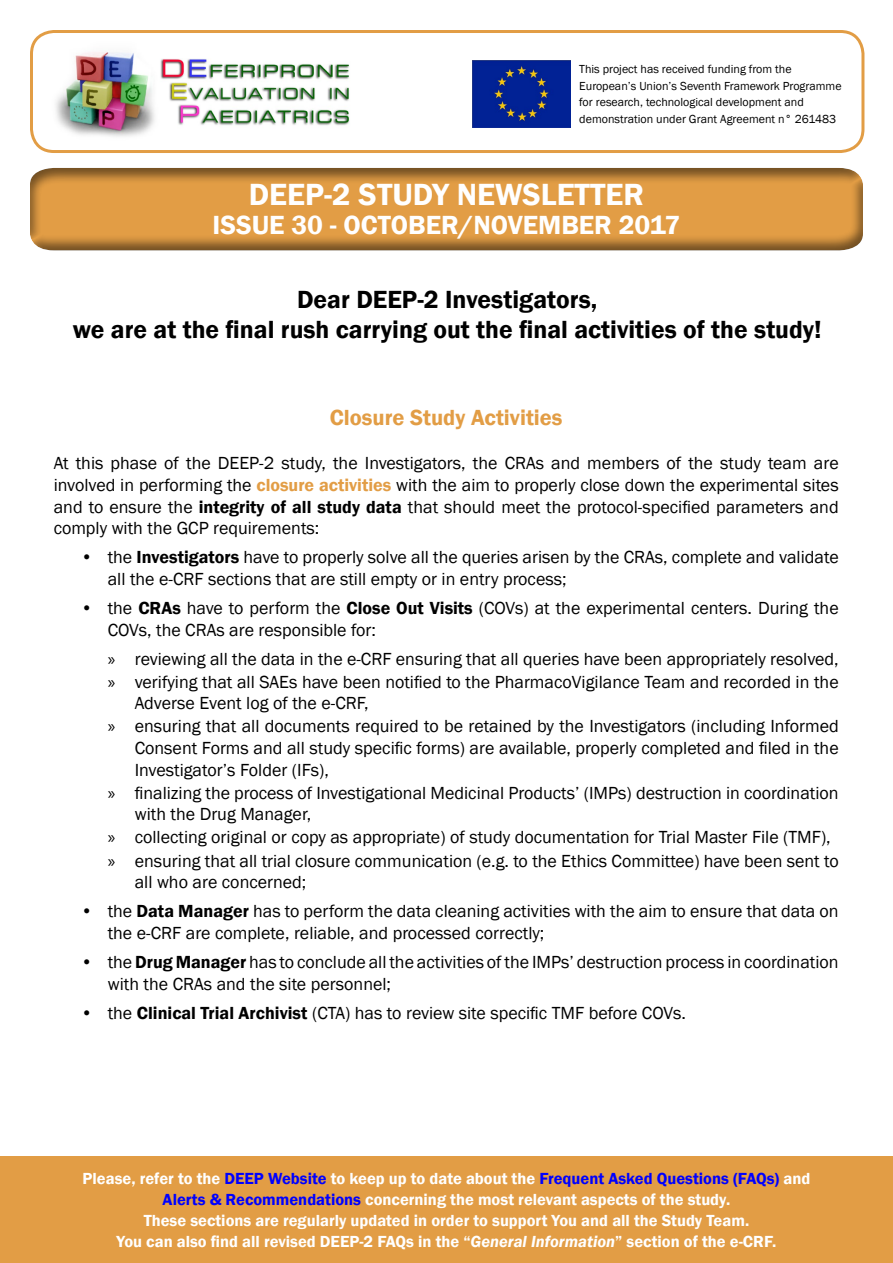
<style>
.page{position:relative;width:893px;height:1263px;background:#fff}
.page>*{position:absolute;margin:0;border:0;box-sizing:border-box;transform-origin:0 0}
.t1{font:600 31.5px "Franklin Gothic";color:#fff}
.t2{font:600 27px "Franklin Gothic";color:#fff}
.t3{font:600 25.5px/30.6px "Franklin Gothic";color:#000;text-align:center}
.t4{font:600 22.5px "Franklin Gothic";color:#e29d45}
.t5{font:18px/21.6px "Franklin Gothic";color:#000}
.t6{font:600 16.5px/21px "Franklin Gothic";color:#fff;text-align:center}
.t7{font:12px/16.5px "Franklin Gothic";color:#000}
.s1{font-weight:600;color:#e29d45}
.s2{font-weight:600}
.s3{font-family:"Myriad Pro"}
.s4{color:#00f}
.s5{font-style:italic}
</style>
<div class="page">
<div style="left:18px;top:158px;width:857px;height:95px;background:#000;opacity:.5"></div>
<div style="left:30px;top:30px;width:834px;height:123px;border:3px solid #e29d45;border-radius:22px"></div>
<img style="left:55px;top:52px;width:295px;height:85px">
<img style="left:472px;top:60px;width:98px;height:67px">
<div style="left:0;top:1156px;width:893px;height:107px;background:#e29d45"></div>
<p class="t7" style="left:579px;top:61px;width:264px">This project has received funding from the European’s Union’s Seventh Framework Programme for research, technological development and demonstration under Grant Agreement n° 261483</p>
<h1 class="t1" style="left:249px;top:175px;width:397px">DEEP-2 STUDY NEWSLETTER</h1>
<h2 class="t2" style="left:213px;top:208px;width:469px">ISSUE 30 - OCTOBER/NOVEMBER 2017</h2>
<h3 class="t3" style="left:73px;top:284px;width:750px">Dear DEEP-2 Investigators,<br>we are at the final rush carrying out the final activities of the study!</h3>
<p class="t4" style="left:330px;top:404px;width:234px">Closure Study Activities</p>
<p class="t5" style="left:54px;top:453px;width:786px;text-align:justify">At this phase of the DEEP-2 study, the Investigators, the CRAs and members of the study team are involved in performing the <span class="s1">closure activities</span> with the aim to properly close down the experimental sites and to ensure the <span class="s2">integrity of all study data</span> that should meet the protocol-specified parameters and comply with the GCP requirements:</p>
<p class="t5" style="left:108px;top:547px;width:732px;text-indent:-27px">• the <span class="s2">Investigators</span> have to properly solve all the queries arisen by the CRAs, complete and validate all the e-CRF sections that are still empty or in entry process;</p>
<p class="t5" style="left:108px;top:597px;width:732px;text-indent:-27px">• the <span class="s2">CRAs</span> have to perform the <span class="s2">Close Out Visits</span> (COVs) at the experimental centers. During the<br>COVs, the CRAs are responsible for:</p>
<p class="t5" style="left:108px;top:648px;width:732px"><span class="s3">»</span> reviewing all the data in the e-CRF ensuring that all queries have been appropriately resolved,</p>
<p class="t5" style="left:108px;top:671px;width:732px"><span class="s3">»</span> verifying that all SAEs have been notified to the PharmacoVigilance Team and recorded in the</p>
<p class="t5" style="left:135px;top:693px;width:235px">Adverse Event log of the e-CRF,</p>
<p class="t5" style="left:108px;top:716px;width:732px"><span class="s3">»</span> ensuring that all documents required to be retained by the Investigators (including Informed</p>
<p class="t5" style="left:135px;top:738px;width:705px">Consent Forms and all study specific forms) are available, properly completed and filed in the</p>
<p class="t5" style="left:135px;top:759px;width:196px">Investigator’s Folder (IFs),</p>
<p class="t5" style="left:108px;top:782px;width:732px"><span class="s3">»</span> finalizing the process of Investigational Medicinal Products’ (IMPs) destruction in coordination</p>
<p class="t5" style="left:135px;top:804px;width:178px">with the Drug Manager,</p>
<p class="t5" style="left:108px;top:827px;width:724px"><span class="s3">»</span> collecting original or copy as appropriate) of study documentation for Trial Master File (TMF),</p>
<p class="t5" style="left:108px;top:850px;width:732px"><span class="s3">»</span> ensuring that all trial closure communication (e.g. to the Ethics Committee) have been sent to</p>
<p class="t5" style="left:135px;top:872px;width:173px">all who are concerned;</p>
<p class="t5" style="left:108px;top:901px;width:732px;text-indent:-27px">• the <span class="s2">Data Manager</span> has to perform the data cleaning activities with the aim to ensure that data on the e-CRF are complete, reliable, and processed correctly;</p>
<p class="t5" style="left:108px;top:951px;width:732px;text-indent:-27px">• the <span class="s2">Drug Manager</span> has to conclude all the activities of the IMPs’ destruction process in coordination with the CRAs and the site personnel;</p>
<p class="t5" style="left:81px;top:1002px;width:607px">• the <span class="s2">Clinical Trial Archivist</span> (CTA) has to review site specific TMF before COVs.</p>
<p class="t6" style="left:83px;top:1168px;width:729px">Please, refer to the <span class="s4">DEEP Website</span> to keep up to date about the <span class="s4">Frequent Asked Questions (FAQs)</span> and <span class="s4">Alerts &amp; Recommendations</span> concerning the most relevant aspects of the study.<br>These sections are regularly updated in order to support You and all the Study Team.<br>You can also find all revised DEEP-2 FAQs in the “<span class="s5">General Information</span>” section of the e-CRF.</p>
</div>
